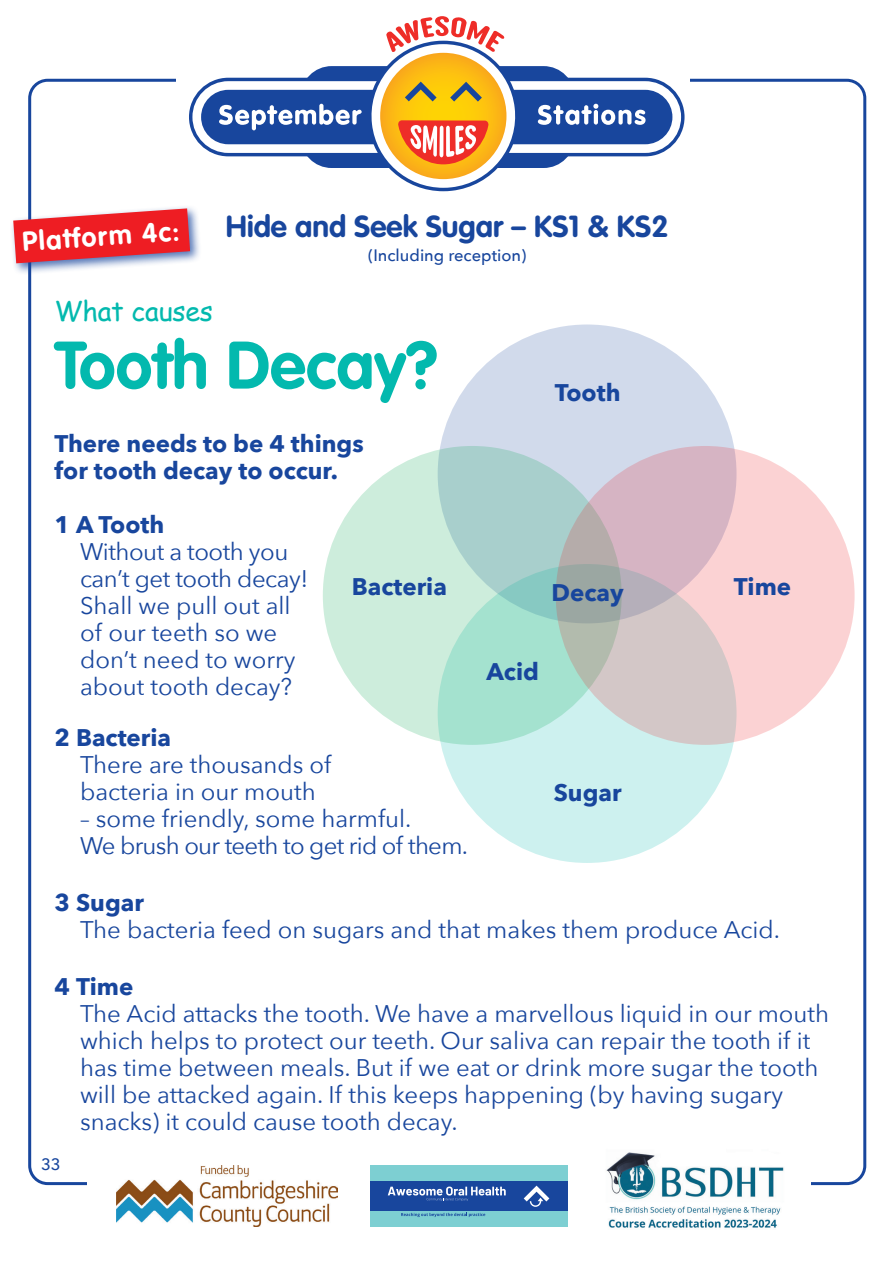
<style>
.page{position:relative;width:894px;height:1264px;background:#fff}
.page>*{position:absolute;margin:0;border:0;box-sizing:border-box;transform-origin:0 0}
.t1{font:700 66px "VAG Rounded LT Pro";color:#03b9ae}
.t2{font:700 30px "VAG Rounded LT Pro";color:#18469d}
.t3{font:700 27px "VAG Rounded LT Pro";color:#fff}
.t4{font:27px "Comic Sans MS";letter-spacing:-.01em;color:#03b9ae}
.t5{font:24px/27px "Avenir Next";color:#18469d}
.t6{font:700 24px/27px "Avenir Next";color:#18469d}
.t7{font:24px/27px "Avenir Next";letter-spacing:-.03em;color:#18469d}
.t8{font:500 16.5px "Avenir Next";color:#18469d}
</style>
<div class="page">
<svg style="left:189px;top:16px;width:495px;height:175px"></svg>
<div style="left:10px;top:205px;width:192px;height:70px;background:#18469d;opacity:.75"></div>
<svg style="left:13px;top:208px;width:177px;height:55px;background:#e54750"></svg>
<div style="left:437px;top:324px;width:299px;height:299px;background:#d1daeb;border-radius:50%"></div>
<div style="left:437px;top:564px;width:299px;height:298px;background:#cdf1ef;border-radius:50%"></div>
<svg style="left:323px;top:446px;width:298px;height:298px;background:#b7e1d4"></svg>
<svg style="left:555px;top:446px;width:299px;height:298px;background:#dec4c7"></svg>
<div style="left:369px;top:1165px;width:198px;height:61px;background:#7dcfd2"></div>
<div style="left:369px;top:1180px;width:198px;height:30px;background:#18469d"></div>
<svg style="left:523px;top:1185px;width:26px;height:21px"></svg>
<svg style="left:388px;top:1186px;width:117px;height:14px"></svg>
<svg style="left:401px;top:1212px;width:84px;height:4px"></svg>
<img style="left:606px;top:1152px;width:178px;height:76px">
<img style="left:117px;top:1165px;width:220px;height:61px">
<p class="t3" style="left:21px;top:224px;width:159px;rotate:-4deg">Platform 4c:</p>
<p class="t2" style="left:226px;top:207px;width:444px">Hide and Seek Sugar – KS1 &amp; KS2</p>
<p class="t8" style="left:368px;top:241px;width:159px">(Including reception)</p>
<p class="t4" style="left:55px;top:291px;width:160px">What causes</p>
<h1 class="t1" style="left:55px;top:323px;width:385px">Tooth Decay?</h1>
<p class="t6" style="left:55px;top:429px;width:310px">There needs to be 4 things for tooth decay to occur.</p>
<p class="t6" style="left:55px;top:510px;width:111px">1 A Tooth</p>
<p class="t5" style="left:80px;top:536px;width:230px">Without a tooth you can’t get tooth decay!<br>Shall we pull out all of our teeth so we don’t need to worry about tooth decay?</p>
<p class="t6" style="left:55px;top:723px;width:118px">2 Bacteria</p>
<p class="t5" style="left:80px;top:749px;width:252px">There are thousands of bacteria in our mouth</p>
<p class="t7" style="left:80px;top:803px;width:389px">– some friendly, some harmful.<br>We brush our teeth to get rid of them.</p>
<p class="t6" style="left:55px;top:888px;width:91px">3 Sugar</p>
<p class="t5" style="left:80px;top:914px;width:701px">The bacteria feed on sugars and that makes them produce Acid.</p>
<p class="t6" style="left:55px;top:972px;width:80px">4 Time</p>
<p class="t5" style="left:80px;top:998px;width:750px">The Acid attacks the tooth. We have a marvellous liquid in our mouth which helps to protect our teeth. Our saliva can repair the tooth if it has time between meals. But if we eat or drink more sugar the tooth will be attacked again. If this keeps happening (by having sugary snacks) it could cause tooth decay.</p>
<p class="t6" style="left:554px;top:378px;width:67px">Tooth</p>
<p class="t6" style="left:352px;top:572px;width:97px">Bacteria</p>
<p class="t6" style="left:734px;top:572px;width:59px">Time</p>
<p class="t6" style="left:551px;top:578px;width:74px">Decay</p>
<p class="t6" style="left:486px;top:657px;width:54px">Acid</p>
<p class="t6" style="left:553px;top:778px;width:69px">Sugar</p>
<p class="t8" style="left:41px;top:1149px;width:21px">33</p>
</div>
